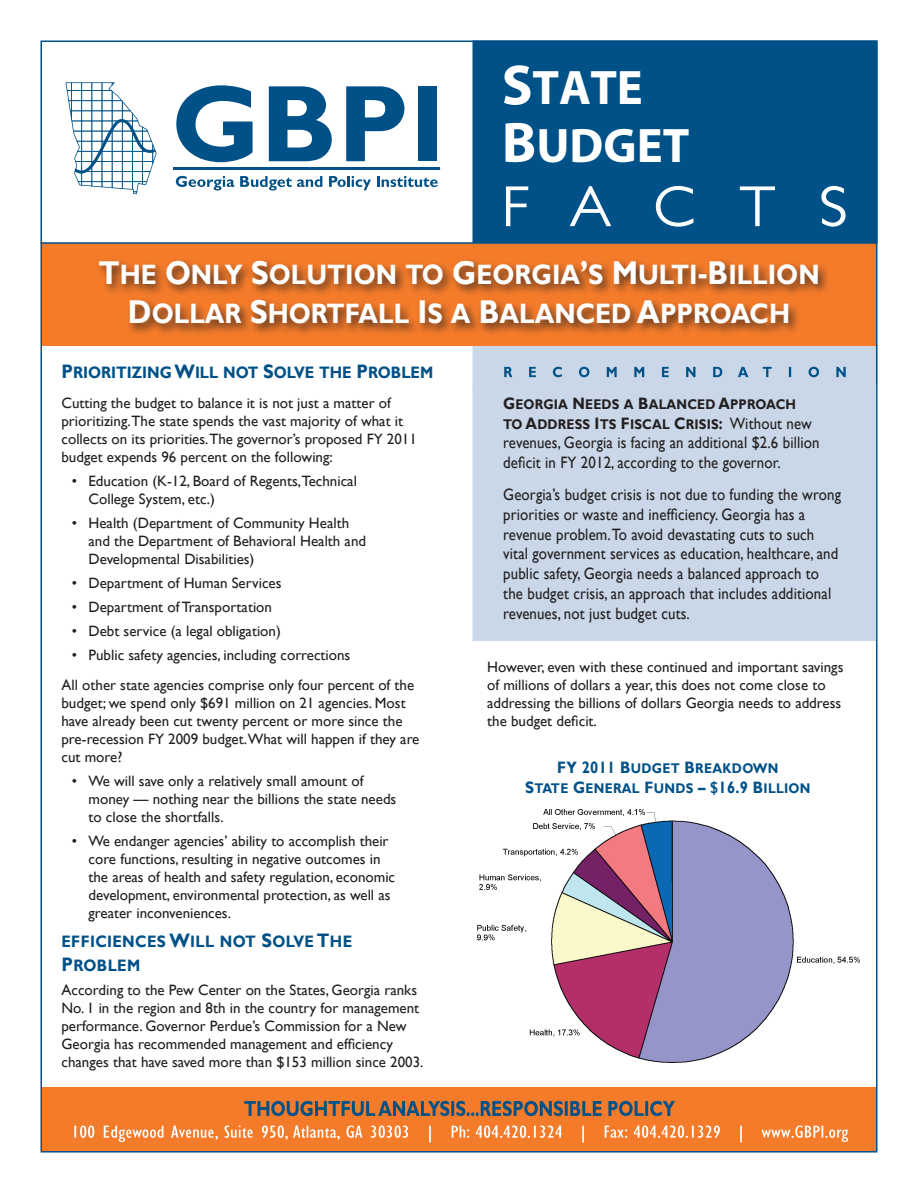
<style>
.page{position:relative;width:918px;height:1188px;background:#fff}
.page>*{position:absolute;margin:0;border:0;box-sizing:border-box;transform-origin:0 0}
.t1{font:48.75px "Myriad Pro Bold SC850";color:#fff}
.Main_Headline{font:28.05px/39.6px "Gill Sans MT Bold SC850";color:#fff;text-align:center;scale:.9 1}
.Main_Subhead{font:16.65px "Gill Sans MT Bold SC850";color:#005187;scale:.9 1}
.Main_Body_Text{font:16.65px/23.4px "Gill Sans MT Bold SC850";letter-spacing:.025em;color:#005187;scale:.9 1}
.Recommend_Body_Text{font:16.5px/19.8px "Gill Sans";letter-spacing:.01em;color:#231f20;scale:.9 1}
.Main_Body_Text-2{font:15px/18px "Gill Sans";color:#231f20}
.Main_Body_Bullets{font:15px/18px "Gill Sans";color:#231f20}
.Recommend_Body_Text-2{font:14.1px/19.8px "Gill Sans MT Bold SC850";letter-spacing:.01em;color:#231f20;scale:.9 1}
.Chart_Headline{font:14.1px "Gill Sans MT Bold SC850";letter-spacing:.025em;color:#005187;scale:.9 1}
.s1{font-size:57.3px}
.s2{font-size:33px}
.s3{font-size:19.5px}
.s4{font-size:16.5px}
.s5{font-family:"Gill Sans";font-size:16.5px}
.s6{font-family:"Gill Sans";font-weight:700;font-size:16.5px}
</style>
<div class="page">
<div style="left:472px;top:344px;width:406px;height:41px;background:#c9d7e8"></div>
<div style="left:41px;top:1087px;width:836px;height:63px;background:#f47b2a"></div>
<div style="left:41px;top:243px;width:836px;height:103px;background:#f47b2a"></div>
<svg style="left:176px;top:85px;width:77px;height:77px"></svg>
<svg style="left:269px;top:86px;width:63px;height:75px"></svg>
<svg style="left:346px;top:86px;width:58px;height:75px"></svg>
<div style="left:418px;top:86px;width:19px;height:75px;background:#005187"></div>
<svg style="left:176px;top:176px;width:146px;height:14px"></svg>
<svg style="left:329px;top:176px;width:42px;height:14px"></svg>
<svg style="left:377px;top:176px;width:61px;height:11px"></svg>
<hr style="left:173px;top:167px;width:267px;height:3px;background:#005187">
<svg style="left:65px;top:82px;width:92px;height:112px"></svg>
<hr style="left:40px;top:242px;width:838px;height:2px;background:#005187">
<div style="left:472px;top:40px;width:406px;height:203px;background:#005187;border:2px solid #005187"></div>
<svg style="left:506px;top:186px;width:23px;height:41px"></svg>
<svg style="left:569px;top:186px;width:42px;height:41px"></svg>
<svg style="left:655px;top:185px;width:39px;height:42px"></svg>
<svg style="left:739px;top:186px;width:36px;height:41px"></svg>
<svg style="left:821px;top:185px;width:25px;height:42px"></svg>
<svg style="left:244px;top:1101px;width:431px;height:15px"></svg>
<svg style="left:74px;top:1125px;width:774px;height:18px"></svg>
<svg style="left:504px;top:367px;width:342px;height:10px"></svg>
<div style="left:472px;top:385px;width:404px;height:256px;background:#c9d7e8"></div>
<div style="left:95px;top:257px;width:735px;height:79px;background:#231f20;opacity:.75"></div>
<img style="left:477px;top:810px;width:383px;height:253px">
<p class="t1" style="left:502px;top:56px;width:143px"><span class="s1">S</span>TATE</p>
<p class="t1" style="left:502px;top:114px;width:189px"><span class="s1">B</span>UDGET</p>
<p class="Main_Headline" style="left:98px;top:255px;width:803px"><span class="s2">T</span>HE <span class="s2">O</span>NLY <span class="s2">S</span>OLUTION TO <span class="s2">G</span>EORGIA<span class="s2">’</span>S <span class="s2">M</span> ULTI<span class="s2">-B</span>ILLION<br><span class="s2">D</span>OLLAR <span class="s2">S</span>HORTFALL <span class="s2">I</span> S A <span class="s2">B</span>ALANCED <span class="s2">A</span>PPROACH</p>
<p class="Main_Subhead" style="left:61px;top:362px;width:415px"><span class="s3">P</span>RIORITIZING <span class="s3">W</span>ILL NOT <span class="s3">S</span>OLVE THE <span class="s3">P</span>ROBLEM</p>
<p class="Main_Body_Text-2" style="left:61px;top:394px;width:357px">Cutting the budget to balance it is not just a matter of prioritizing.The state spends the vast majority of what it collects on its priorities.The governor’s proposed FY 2011 budget expends 96 percent on the following:</p>
<p class="Main_Body_Bullets" style="left:88px;top:472px;width:270px;text-indent:-16px">• Education (K-12, Board of Regents,Technical<br>College System, etc.)</p>
<p class="Main_Body_Bullets" style="left:88px;top:514px;width:279px;text-indent:-16px">• Health (Department of Community Health and the Department of Behavioral Health and<br>Developmental Disabilities)</p>
<p class="Main_Body_Bullets" style="left:72px;top:574px;width:211px">• Department of Human Services</p>
<p class="Main_Body_Bullets" style="left:72px;top:598px;width:202px">• Department of Transportation</p>
<p class="Main_Body_Bullets" style="left:72px;top:622px;width:210px">• Debt service (a legal obligation)</p>
<p class="Main_Body_Bullets" style="left:72px;top:646px;width:280px">• Public safety agencies, including corrections</p>
<p class="Main_Body_Text-2" style="left:61px;top:676px;width:360px">All other state agencies comprise only four percent of the budget; we spend only $691 million on 21 agencies. Most have already been cut twenty percent or more since the pre-recession FY 2009 budget.What will happen if they are cut more?</p>
<p class="Main_Body_Bullets" style="left:88px;top:772px;width:309px;text-indent:-16px">• We will save only a relatively small amount of money — nothing near the billions the state needs to close the shortfalls.</p>
<p class="Main_Body_Bullets" style="left:88px;top:832px;width:308px;text-indent:-16px">• We endanger agencies’ ability to accomplish their core functions, resulting in negative outcomes in the areas of health and safety regulation, economic development, environmental protection, as well as greater inconveniences.</p>
<p class="Main_Body_Text" style="left:61px;top:931px;width:325px">EFFICIENCES <span class="s3">W</span>ILL NOT <span class="s3">S</span>OLVE <span class="s3">T</span>HE<br><span class="s3">P</span>ROBLEM</p>
<p class="Main_Body_Text-2" style="left:61px;top:981px;width:364px">According to the Pew Center on the States, Georgia ranks No. 1 in the region and 8th in the country for management performance. Governor Perdue’s Commission for a New Georgia has recommended management and efficiency changes that have saved more than $153 million since 2003.</p>
<p class="Recommend_Body_Text-2" style="left:503px;top:395px;width:344px"><span class="s4">G</span>EORGIA <span class="s4">N</span> EEDS A <span class="s4">B</span>ALANCED <span class="s4">A</span>PPROACH<br>TO <span class="s4">A</span>DDRESS <span class="s4">I</span>TS <span class="s4">F</span> ISCAL <span class="s4">C</span>RISIS<span class="s4">:</span> <span class="s5">Without new</span></p>
<p class="Recommend_Body_Text" style="left:503px;top:433px;width:353px">revenues, Georgia is facing an additional $2.6 billion deficit in FY 2012, according to the governor.</p>
<p class="Recommend_Body_Text" style="left:503px;top:485px;width:377px">Georgia’s budget crisis is not due to funding the wrong priorities or waste and inefficiency. Georgia has a revenue problem. To avoid devastating cuts to such vital government services as education, healthcare, and public safety, Georgia needs a balanced approach to the budget crisis, an approach that includes additional revenues, not just budget cuts.</p>
<p class="Main_Body_Text-2" style="left:487px;top:658px;width:358px">However, even with these continued and important savings of millions of dollars a year, this does not come close to addressing the billions of dollars Georgia needs to address the budget deficit.</p>
<p class="Chart_Headline" style="left:557px;top:760px;width:247px"><span class="s4">FY 2011 B</span>UDGET <span class="s4">B</span>REAKDOWN</p>
<p class="Chart_Headline" style="left:525px;top:780px;width:319px"><span class="s4">S</span>TATE <span class="s4">G</span>ENERAL <span class="s4">F</span>UNDS <span class="s6">–</span> <span class="s4">$16.9 B</span>ILLION</p>
</div>
